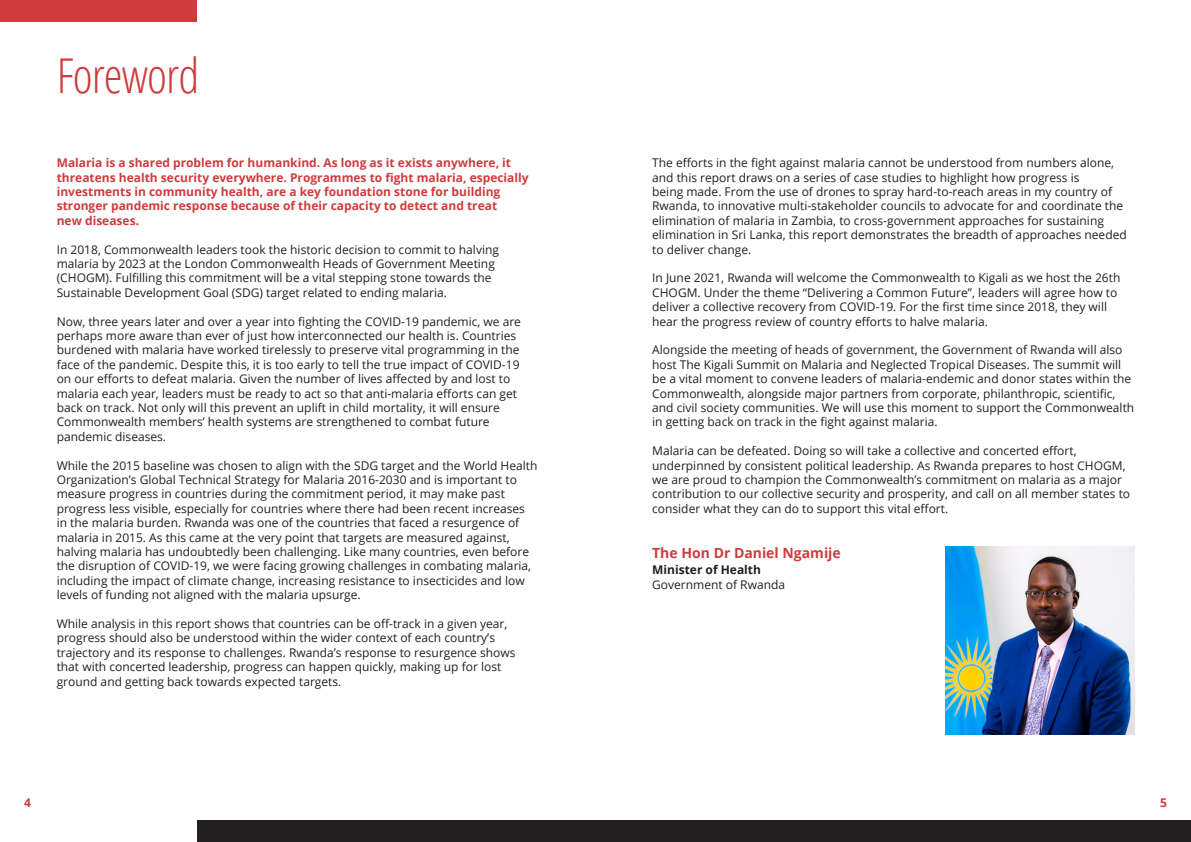
<style>
.page{position:relative;width:1191px;height:842px;background:#fff}
.page>*{position:absolute;margin:0;border:0;box-sizing:border-box;transform-origin:0 0}
.t1{font:300 condensed 48px "Open Sans";letter-spacing:-.02em;color:#ce3c3d}
.t2{font:700 14px "Open Sans";color:#ce3c3d}
.t3{font:12px/14.4px "Open Sans";color:#231f20}
.t4{font:700 12px/14.4px "Open Sans";color:#ce3c3d}
.t5{font:700 12px "Open Sans";color:#231f20}
</style>
<div class="page">
<div style="left:0;top:0;width:197px;height:21px;background:#ce3c3d"></div>
<div style="left:198px;top:821px;width:993px;height:21px;background:#231f20"></div>
<img style="left:945px;top:546px;width:189px;height:189px">
<p class="t1" style="left:57px;top:43px;width:144px">Foreword</p>
<p class="t4" style="left:57px;top:155px;width:473px">Malaria is a shared problem for humankind. As long as it exists anywhere, it threatens health security everywhere. Programmes to fight malaria, especially investments in community health, are a key foundation stone for building stronger pandemic response because of their capacity to detect and treat<br>new diseases.</p>
<p class="t3" style="left:57px;top:242px;width:444px">In 2018, Commonwealth leaders took the historic decision to commit to halving malaria by 2023 at the London Commonwealth Heads of Government Meeting (CHOGM). Fulfilling this commitment will be a vital stepping stone towards the Sustainable Development Goal (SDG) target related to ending malaria.</p>
<p class="t3" style="left:57px;top:314px;width:466px">Now, three years later and over a year into fighting the COVID-19 pandemic, we are perhaps more aware than ever of just how interconnected our health is. Countries burdened with malaria have worked tirelessly to preserve vital programming in the face of the pandemic. Despite this, it is too early to tell the true impact of COVID-19 on our efforts to defeat malaria. Given the number of lives affected by and lost to malaria each year, leaders must be ready to act so that anti-malaria efforts can get back on track. Not only will this prevent an uplift in child mortality, it will ensure Commonwealth members’ health systems are strengthened to combat future pandemic diseases.</p>
<p class="t3" style="left:57px;top:458px;width:482px">While the 2015 baseline was chosen to align with the SDG target and the World Health Organization’s Global Technical Strategy for Malaria 2016-2030 and is important to measure progress in countries during the commitment period, it may make past progress less visible, especially for countries where there had been recent increases in the malaria burden. Rwanda was one of the countries that faced a resurgence of malaria in 2015. As this came at the very point that targets are measured against, halving malaria has undoubtedly been challenging. Like many countries, even before the disruption of COVID-19, we were facing growing challenges in combating malaria, including the impact of climate change, increasing resistance to insecticides and low levels of funding not aligned with the malaria upsurge.</p>
<p class="t3" style="left:57px;top:616px;width:460px">While analysis in this report shows that countries can be off-track in a given year, progress should also be understood within the wider context of each country’s trajectory and its response to challenges. Rwanda’s response to resurgence shows that with concerted leadership, progress can happen quickly, making up for lost ground and getting back towards expected targets.</p>
<p class="t3" style="left:652px;top:155px;width:476px">The efforts in the fight against malaria cannot be understood from numbers alone, and this report draws on a series of case studies to highlight how progress is<br>being made. From the use of drones to spray hard-to-reach areas in my country of Rwanda, to innovative multi-stakeholder councils to advocate for and coordinate the elimination of malaria in Zambia, to cross-government approaches for sustaining elimination in Sri Lanka, this report demonstrates the breadth of approaches needed to deliver change.</p>
<p class="t3" style="left:652px;top:271px;width:470px">In June 2021, Rwanda will welcome the Commonwealth to Kigali as we host the 26th CHOGM. Under the theme “Delivering a Common Future”, leaders will agree how to deliver a collective recovery from COVID-19. For the first time since 2018, they will hear the progress review of country efforts to halve malaria.</p>
<p class="t3" style="left:652px;top:343px;width:483px">Alongside the meeting of heads of government, the Government of Rwanda will also host The Kigali Summit on Malaria and Neglected Tropical Diseases. The summit will be a vital moment to convene leaders of malaria-endemic and donor states within the Commonwealth, alongside major partners from corporate, philanthropic, scientific, and civil society communities. We will use this moment to support the Commonwealth in getting back on track in the fight against malaria.</p>
<p class="t3" style="left:652px;top:443px;width:479px">Malaria can be defeated. Doing so will take a collective and concerted effort, underpinned by consistent political leadership. As Rwanda prepares to host CHOGM, we are proud to champion the Commonwealth’s commitment on malaria as a major contribution to our collective security and prosperity, and call on all member states to consider what they can do to support this vital effort.</p>
<p class="t2" style="left:652px;top:543px;width:190px">The Hon Dr Daniel Ngamije</p>
<p class="t5" style="left:652px;top:562px;width:110px">Minister of Health</p>
<p class="t3" style="left:652px;top:577px;width:134px">Government of Rwanda</p>
<p class="t4" style="left:24px;top:795px;width:8px">4</p>
<p class="t4" style="left:1160px;top:795px;width:8px">5</p>
</div>
